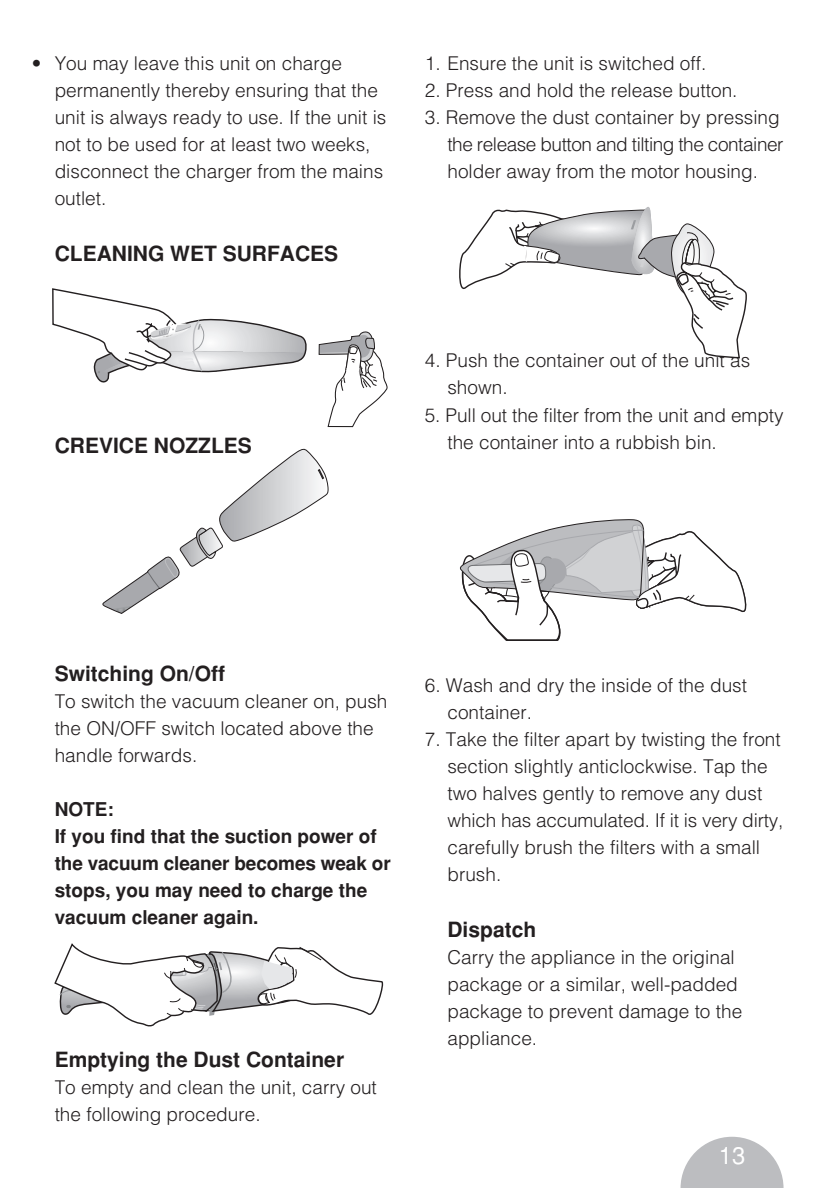
<style>
.page{position:relative;width:837px;height:1188px;background:#fff}
.page>*{position:absolute;margin:0;border:0;box-sizing:border-box;transform-origin:0 0}
.t1{font:24px "Helvetica BB";color:#fff}
.t2{font:21px "Helvetica Bold BB";color:#231f20}
.t3{font:19px/27px "Helvetica Light BB";color:#231f20}
.t4{font:19px/27px "Helvetica Bold BB";color:#231f20}
</style>
<div class="page">
<svg style="left:680px;top:1136px;width:103px;height:51px"></svg>
<svg style="left:54px;top:943px;width:330px;height:84px"></svg>
<svg style="left:459px;top:207px;width:288px;height:152px"></svg>
<svg style="left:460px;top:519px;width:287px;height:122px"></svg>
<svg style="left:318px;top:331px;width:70px;height:96px"></svg>
<svg style="left:52px;top:289px;width:118px;height:49px"></svg>
<svg style="left:92px;top:317px;width:215px;height:66px"></svg>
<svg style="left:102px;top:448px;width:227px;height:166px"></svg>
<p class="t3" style="left:55px;top:52px;width:333px;text-indent:-23px">• You may leave this unit on charge permanently thereby ensuring that the unit is always ready to use. If the unit is not to be used for at least two weeks, disconnect the charger from the mains outlet.</p>
<p class="t2" style="left:55px;top:246px;width:285px">CLEANING WET SURFACES</p>
<p class="t2" style="left:55px;top:437px;width:199px">CREVICE NOZZLES</p>
<p class="t3" style="left:425px;top:52px;width:283px">1. Ensure the unit is switched off.</p>
<p class="t3" style="left:425px;top:79px;width:314px">2. Press and hold the release button.</p>
<p class="t3" style="left:447px;top:106px;width:337px;text-indent:-23px">3. Remove the dust container by pressing the release button and tilting the container holder away from the motor housing.</p>
<p class="t3" style="left:447px;top:349px;width:304px;text-indent:-23px">4. Push the container out of the unit as shown.</p>
<p class="t3" style="left:447px;top:403px;width:337px;text-indent:-23px">5. Pull out the filter from the unit and empty the container into a rubbish bin.</p>
<p class="t2" style="left:55px;top:665px;width:172px">Switching On/Off</p>
<p class="t3" style="left:55px;top:689px;width:334px">To switch the vacuum cleaner on, push the ON/OFF switch located above the handle forwards.</p>
<p class="t4" style="left:55px;top:797px;width:337px">NOTE:<br>If you find that the suction power of the vacuum cleaner becomes weak or stops, you may need to charge the vacuum cleaner again.</p>
<p class="t2" style="left:55px;top:1051px;width:291px">Emptying the Dust Container</p>
<p class="t3" style="left:55px;top:1075px;width:324px">To empty and clean the unit, carry out the following procedure.</p>
<p class="t3" style="left:447px;top:673px;width:301px;text-indent:-23px">6. Wash and dry the inside of the dust container.</p>
<p class="t3" style="left:447px;top:727px;width:337px;text-indent:-23px">7. Take the filter apart by twisting the front section slightly anticlockwise. Tap the two halves gently to remove any dust which has accumulated. If it is very dirty, carefully brush the filters with a small brush.</p>
<p class="t2" style="left:447px;top:921px;width:90px">Dispatch</p>
<p class="t3" style="left:447px;top:945px;width:296px">Carry the appliance in the original package or a similar, well-padded package to prevent damage to the appliance.</p>
<p class="t1" style="left:718px;top:1146px;width:28px">13</p>
</div>
